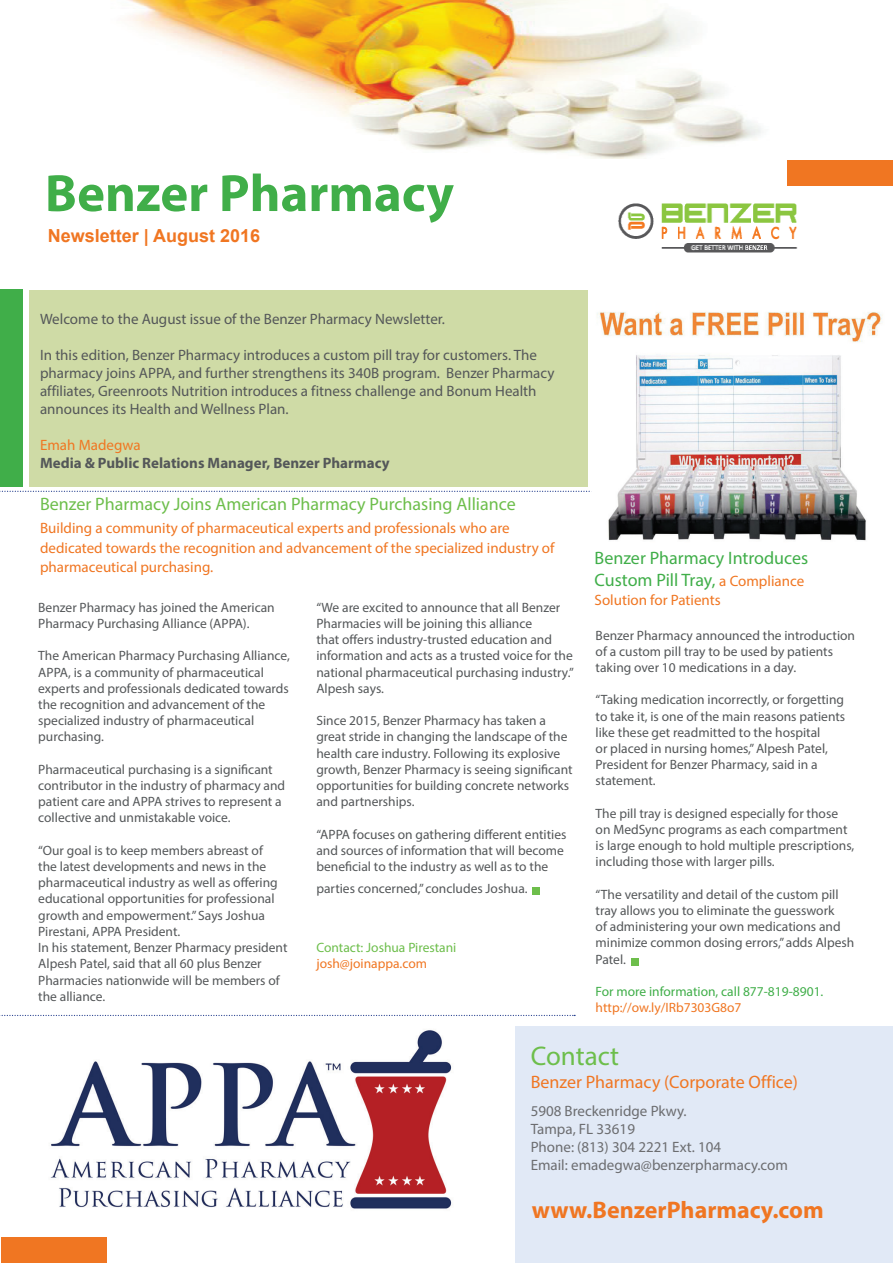
<style>
.page{position:relative;width:893px;height:1263px;background:#fff}
.page>*{position:absolute;margin:0;border:0;box-sizing:border-box;transform-origin:0 0}
.t1{font:700 52.8px "Myriad Pro";color:#40ae49}
.t2{font:27px "Myriad Pro";color:#6dbe4b}
.t3{font:700 24px "Myriad Pro";color:#f07622}
.t4{font:18px "Myriad Pro";color:#6dbe4b}
.t5{font:18px/21.6px "Myriad Pro";color:#40ae49}
.t6{font:18px "Myriad Pro";color:#f07622}
.t7{font:700 18px "Arial";color:#f07622}
.t8{font:15px/18px "Myriad Pro";color:#545759}
.t9{font:15px/19.5px "Myriad Pro";color:#f07622}
.t10{font:15px/18px "Myriad Pro";color:#6c6d70}
.t11{font:700 15px "Myriad Pro";color:#545759}
.t12{font:13.5px/16.2px "Myriad Pro";color:#545759}
.t13{font:13.5px "Myriad Pro";color:#f07622}
.t14{font:13.5px "Myriad Pro";color:#40ae49}
.t15{font:13.5px "Myriad Pro";color:#6dbe4b}
.s1{font-size:15px;color:#f07622}
</style>
<div class="page">
<img style="left:50px;top:1030px;width:402px;height:179px">
<div style="left:516px;top:1027px;width:377px;height:236px;background:#e1e9f6"></div>
<div style="left:29px;top:290px;width:559px;height:196px;background:#cfdba6"></div>
<div style="left:788px;top:160px;width:105px;height:26px;background:#f07622"></div>
<div style="left:0;top:290px;width:22px;height:197px;background:#40ae49"></div>
<svg style="left:0;top:491px;width:592px;height:1px"></svg>
<img style="left:128px;top:0;width:633px;height:158px">
<div style="left:532px;top:887px;width:8px;height:8px;background:#6dbe4b"></div>
<svg style="left:0;top:1015px;width:575px;height:1px"></svg>
<div style="left:631px;top:958px;width:8px;height:8px;background:#6dbe4b"></div>
<img style="left:618px;top:203px;width:180px;height:50px">
<div style="left:1px;top:1237px;width:105px;height:26px;background:#f07622"></div>
<img style="left:597px;top:312px;width:286px;height:229px">
<h1 class="t1" style="left:45px;top:159px;width:410px">Benzer Pharmacy</h1>
<h3 class="t7" style="left:48px;top:223px;width:214px">Newsletter | August 2016</h3>
<p class="t8" style="left:40px;top:310px;width:406px">Welcome to the August issue of the Benzer Pharmacy Newsletter.</p>
<p class="t8" style="left:40px;top:346px;width:516px">In this edition, Benzer Pharmacy introduces a custom pill tray for customers. The pharmacy joins APPA, and further strengthens its 340B program. Benzer Pharmacy affiliates, Greenroots Nutrition introduces a fitness challenge and Bonum Health announces its Health and Wellness Plan.</p>
<p class="t9" style="left:40px;top:435px;width:102px">Emah Madegwa</p>
<p class="t11" style="left:40px;top:453px;width:351px">Media &amp; Public Relations Manager, Benzer Pharmacy</p>
<h3 class="t4" style="left:40px;top:492px;width:477px">Benzer Pharmacy Joins American Pharmacy Purchasing Alliance</h3>
<p class="t9" style="left:40px;top:518px;width:516px">Building a community of pharmaceutical experts and professionals who are dedicated towards the recognition and advancement of the specialized industry of pharmaceutical purchasing.</p>
<p class="t12" style="left:38px;top:599px;width:238px">Benzer Pharmacy has joined the American<br>Pharmacy Purchasing Alliance (APPA).</p>
<p class="t12" style="left:38px;top:648px;width:253px">The American Pharmacy Purchasing Alliance, APPA, is a community of pharmaceutical experts and professionals dedicated towards the recognition and advancement of the specialized industry of pharmaceutical purchasing.</p>
<p class="t12" style="left:38px;top:761px;width:248px">Pharmaceutical purchasing is a significant contributor in the industry of pharmacy and patient care and APPA strives to represent a collective and unmistakable voice.</p>
<p class="t12" style="left:38px;top:842px;width:251px">“Our goal is to keep members abreast of<br>the latest developments and news in the pharmaceutical industry as well as offering educational opportunities for professional growth and empowerment.” Says Joshua Pirestani, APPA President.<br>In his statement, Benzer Pharmacy president Alpesh Patel, said that all 60 plus Benzer Pharmacies nationwide will be members of the alliance.</p>
<p class="t12" style="left:316px;top:599px;width:259px">“We are excited to announce that all Benzer Pharmacies will be joining this alliance<br>that offers industry-trusted education and information and acts as a trusted voice for the national pharmaceutical purchasing industry.” Alpesh says.</p>
<p class="t12" style="left:316px;top:712px;width:258px">Since 2015, Benzer Pharmacy has taken a great stride in changing the landscape of the health care industry. Following its explosive growth, Benzer Pharmacy is seeing significant opportunities for building concrete networks and partnerships.</p>
<p class="t12" style="left:316px;top:826px;width:252px">“APPA focuses on gathering different entities and sources of information that will become beneficial to the industry as well as to the</p>
<p class="t12" style="left:316px;top:880px;width:213px">parties concerned,” concludes Joshua.</p>
<p class="t15" style="left:316px;top:939px;width:142px">Contact: Joshua Pirestani</p>
<p class="t13" style="left:316px;top:955px;width:112px">josh@joinappa.com</p>
<h3 class="t5" style="left:595px;top:547px;width:215px">Benzer Pharmacy Introduces<br>Custom Pill Tray, <span class="s1">a Compliance</span></h3>
<p class="t9" style="left:595px;top:590px;width:128px">Solution for Patients</p>
<p class="t12" style="left:596px;top:627px;width:261px">Benzer Pharmacy announced the introduction of a custom pill tray to be used by patients taking over 10 medications in a day.</p>
<p class="t12" style="left:596px;top:691px;width:251px">“Taking medication incorrectly, or forgetting to take it, is one of the main reasons patients like these get readmitted to the hospital<br>or placed in nursing homes,” Alpesh Patel, President for Benzer Pharmacy, said in a statement.</p>
<p class="t12" style="left:596px;top:805px;width:260px">The pill tray is designed especially for those on MedSync programs as each compartment is large enough to hold multiple prescriptions, including those with larger pills.</p>
<p class="t12" style="left:596px;top:886px;width:260px">“The versatility and detail of the custom pill tray allows you to eliminate the guesswork<br>of administering your own medications and minimize common dosing errors,” adds Alpesh Patel.</p>
<p class="t14" style="left:596px;top:983px;width:229px">For more information, call 877-819-8901.</p>
<p class="t13" style="left:596px;top:999px;width:147px">http://ow.ly/IRb7303G8o7</p>
<h2 class="t2" style="left:531px;top:1039px;width:90px">Contact</h2>
<h3 class="t6" style="left:531px;top:1071px;width:269px">Benzer Pharmacy (Corporate Office)</h3>
<p class="t10" style="left:531px;top:1102px;width:259px">5908 Breckenridge Pkwy.<br>Tampa, FL 33619<br>Phone: (813) 304 2221 Ext. 104<br>Email: emadegwa@benzerpharmacy.com</p>
<h3 class="t3" style="left:532px;top:1194px;width:293px">www.BenzerPharmacy.com</h3>
</div>
